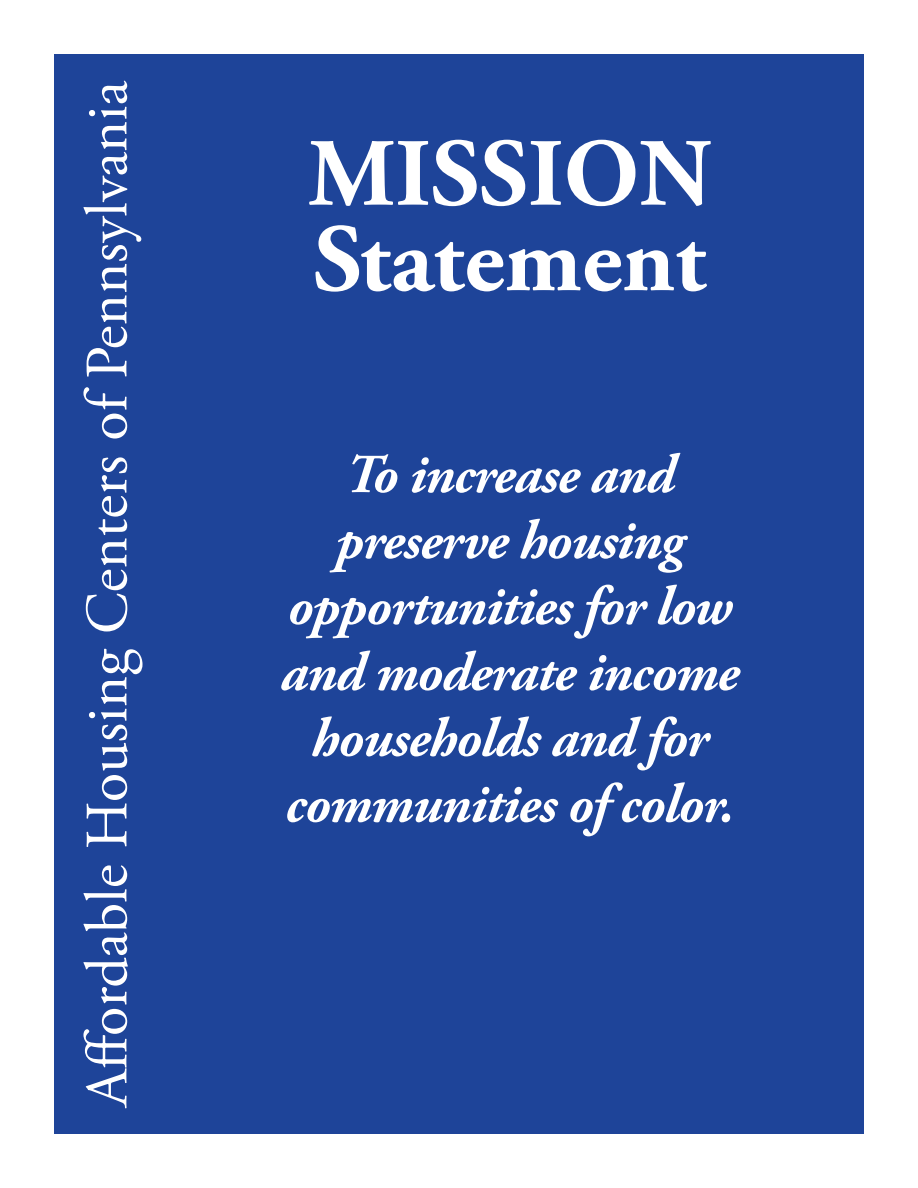
<style>
.page{position:relative;width:918px;height:1188px;background:#fff}
.page>*{position:absolute;margin:0;border:0;box-sizing:border-box;transform-origin:0 0}
.t1{font:700 96px "Adobe Garamond Pro";color:#fff}
.t2{font:60px "Adobe Garamond Pro";color:#fff}
.t3{font:italic 700 54.9px "Adobe Garamond Pro";letter-spacing:-.02em;color:#fff}
</style>
<div class="page">
<div style="left:54px;top:54px;width:810px;height:1080px;background:#1e4499"></div>
<p class="t2" style="left:71px;top:1107px;width:1028px;rotate:-90deg">Affordable Housing Centers of Pennsylvania</p>
<p class="t1" style="left:308px;top:118px;width:405px">MISSION</p>
<p class="t1" style="left:313px;top:204px;width:394px">Statement</p>
<p class="t3" style="left:345px;top:443px;width:332px">To increase and</p>
<p class="t3" style="left:336px;top:509px;width:349px">preserve housing</p>
<p class="t3" style="left:287px;top:575px;width:446px">opportunities for low</p>
<p class="t3" style="left:280px;top:641px;width:460px">and moderate income</p>
<p class="t3" style="left:311px;top:707px;width:399px">households and for</p>
<p class="t3" style="left:285px;top:773px;width:451px">communities of color.</p>
</div>
